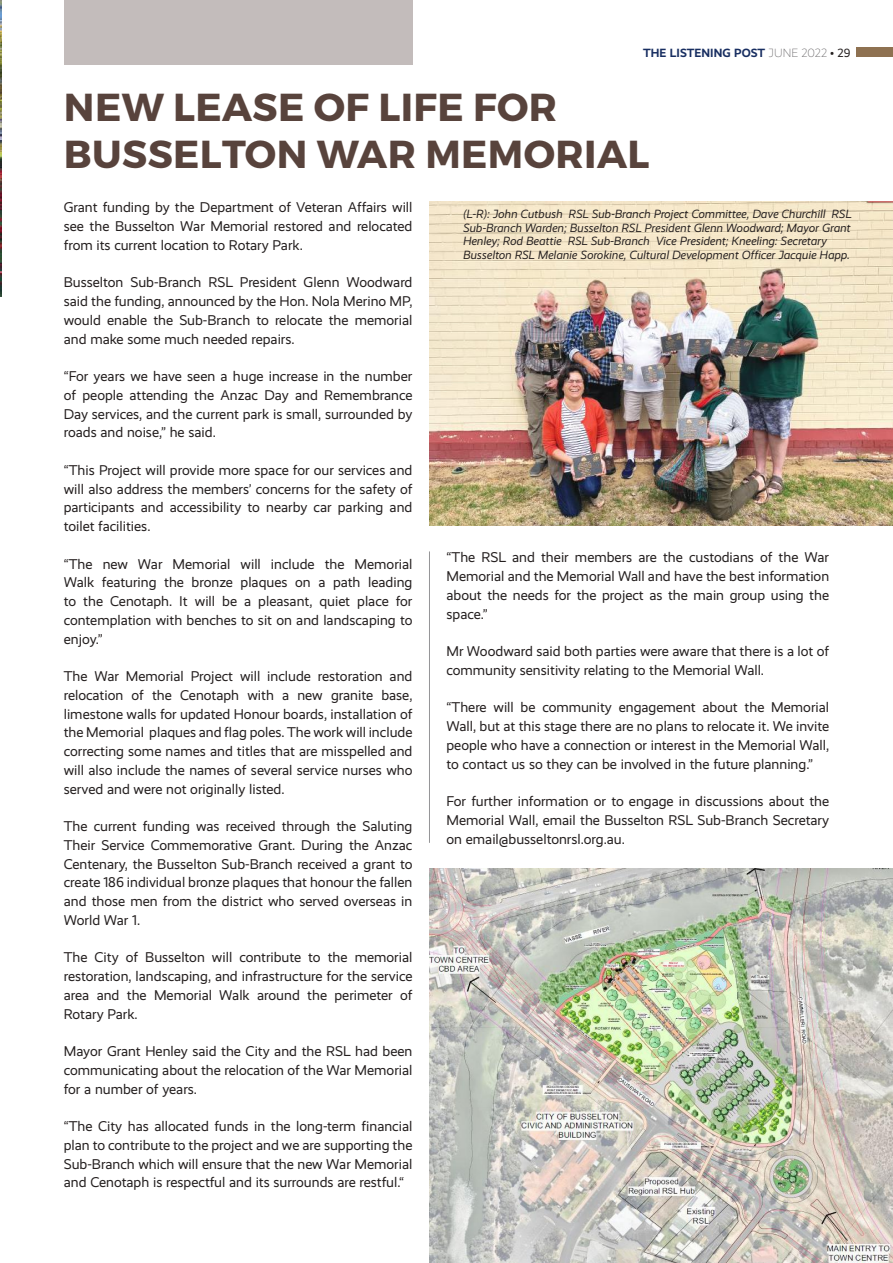
<style>
.page{position:relative;width:893px;height:1263px;background:#fff}
.page>*{position:absolute;margin:0;border:0;box-sizing:border-box;transform-origin:0 0}
.t1{font:700 39px/46.8px "Montserrat";letter-spacing:.01em;color:#58433c}
.t2{font:700 16.05px "Calibri";color:#000}
.t3{font:14.25px/18.8px "Realist";color:#241f1f;text-align:justify}
.t4{font:italic 12px/13.5px "Realist";color:#241f1f}
.t5{font:700 12px "Realist";letter-spacing:.01em;color:#182e61}
.s1{font-weight:300;color:#656365}
.s2{font-weight:400;color:#241f1f}
</style>
<div class="page">
<img style="left:430px;top:868px;width:463px;height:395px">
<div style="left:856px;top:47px;width:37px;height:10px;background:#8e7151"></div>
<img style="left:0;top:0;width:1px;height:296px">
<img style="left:429px;top:201px;width:464px;height:325px">
<hr style="left:429px;top:551px;width:1px;height:292px;background:#969698">
<div style="left:64px;top:0;width:348px;height:64px;background:#c3bcbb"></div>
<p class="t5" style="left:643px;top:45px;width:209px">THE LISTENING POST <span class="s1">JUNE 2022</span> <span class="s2">• 29</span></p>
<h1 class="t1" style="left:64px;top:85px;width:587px">NEW LEASE OF LIFE FOR<br>BUSSELTON WAR MEMORIAL</h1>
<p class="t3" style="left:64px;top:198px;width:350px">Grant funding by the Department of Veteran Affairs will see the Busselton War Memorial restored and relocated from its current location to Rotary Park.</p>
<p class="t3" style="left:64px;top:273px;width:350px">Busselton Sub-Branch RSL President Glenn Woodward said the funding, announced by the Hon. Nola Merino MP, would enable the Sub-Branch to relocate the memorial and make some much needed repairs.</p>
<p class="t3" style="left:64px;top:367px;width:350px">“For years we have seen a huge increase in the number of people attending the Anzac Day and Remembrance Day services, and the current park is small, surrounded by roads and noise,” he said.</p>
<p class="t3" style="left:64px;top:461px;width:350px">“This Project will provide more space for our services and will also address the members’ concerns for the safety of participants and accessibility to nearby car parking and toilet facilities.</p>
<p class="t3" style="left:64px;top:554px;width:350px">“The new War Memorial will include the Memorial Walk featuring the bronze plaques on a path leading to the Cenotaph. It will be a pleasant, quiet place for contemplation with benches to sit on and landscaping to enjoy.”</p>
<p class="t3" style="left:64px;top:667px;width:350px">The War Memorial Project will include restoration and relocation of the Cenotaph with a new granite base, limestone walls for updated Honour boards, installation of the Memorial plaques and flag poles. The work will include correcting some names and titles that are misspelled and will also include the names of several service nurses who served and were not originally listed.</p>
<p class="t3" style="left:64px;top:817px;width:350px">The current funding was received through the Saluting Their Service Commemorative Grant. During the Anzac Centenary, the Busselton Sub-Branch received a grant to create 186 individual bronze plaques that honour the fallen and those men from the district who served overseas in World War 1.</p>
<p class="t3" style="left:64px;top:948px;width:350px">The City of Busselton will contribute to the memorial restoration, landscaping, and infrastructure for the service area and the Memorial Walk around the perimeter of Rotary Park.</p>
<p class="t3" style="left:64px;top:1042px;width:350px">Mayor Grant Henley said the City and the RSL had been communicating about the relocation of the War Memorial for a number of years.</p>
<p class="t3" style="left:64px;top:1117px;width:350px">“The City has allocated funds in the long-term financial plan to contribute to the project and we are supporting the Sub-Branch which will ensure that the new War Memorial and Cenotaph is respectful and its surrounds are restful.“</p>
<p class="t4" style="left:463px;top:208px;width:390px">(L-R): John Cutbush RSL Sub-Branch Project Committee, Dave Churchill RSL Sub-Branch Warden; Busselton RSL President Glenn Woodward; Mayor Grant Henley; Rod Beattie RSL Sub-Branch Vice President; Kneeling: Secretary Busselton RSL Melanie Sorokine, Cultural Development Officer Jacquie Happ.</p>
<p class="t3" style="left:446px;top:548px;width:384px">“The RSL and their members are the custodians of the War Memorial and the Memorial Wall and have the best information about the needs for the project as the main group using the space.”</p>
<p class="t3" style="left:446px;top:642px;width:384px">Mr Woodward said both parties were aware that there is a lot of community sensitivity relating to the Memorial Wall.</p>
<p class="t3" style="left:446px;top:698px;width:384px">“There will be community engagement about the Memorial Wall, but at this stage there are no plans to relocate it. We invite people who have a connection or interest in the Memorial Wall, to contact us so they can be involved in the future planning.”</p>
<p class="t3" style="left:446px;top:792px;width:384px">For further information or to engage in discussions about the Memorial Wall, email the Busselton RSL Sub-Branch Secretary on email@busseltonrsl.org.au.</p>
<p class="t2" style="left:465px;top:717px;width:306px">Busselton War Memorial Location and Design</p>
</div>
